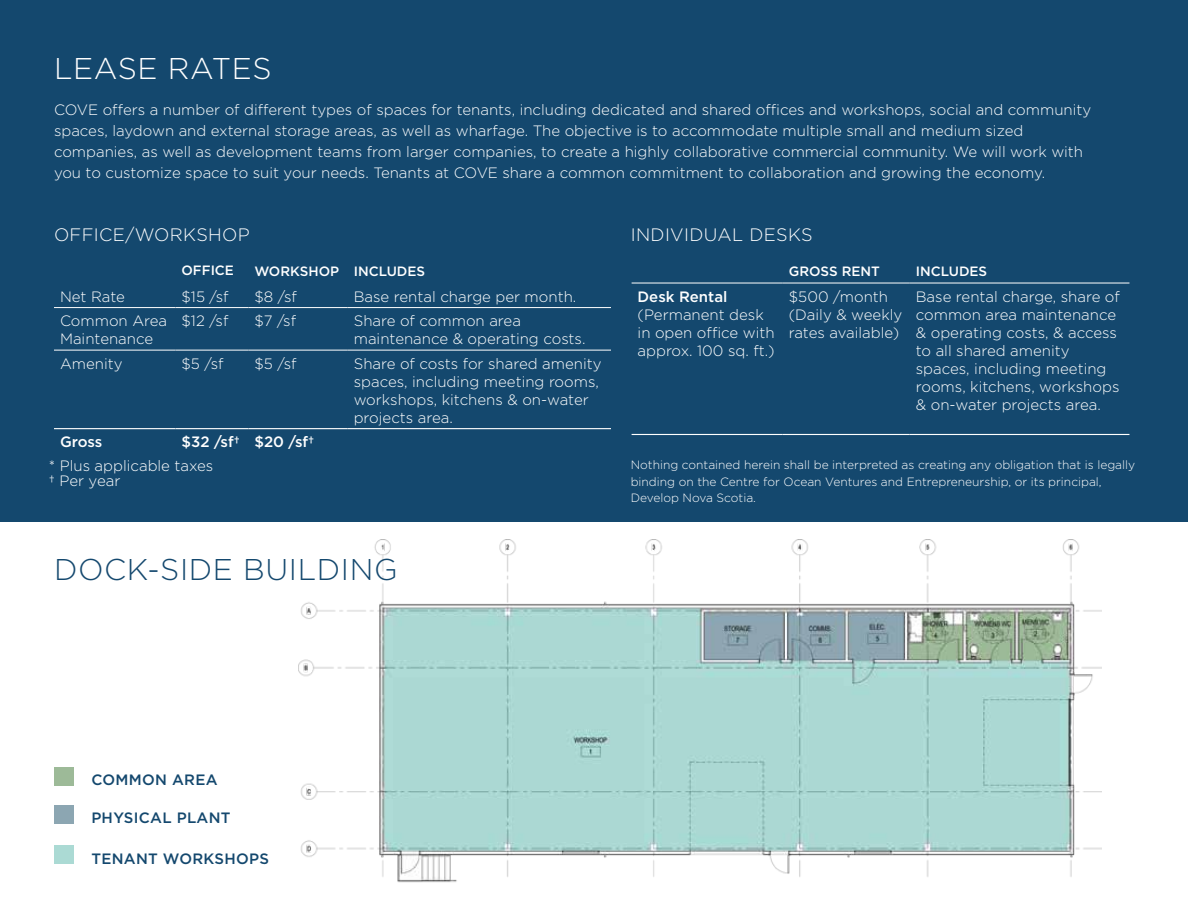
<style>
.page{position:relative;width:1188px;height:918px;background:#fff}
.page>*{position:absolute;margin:0;border:0;box-sizing:border-box;transform-origin:0 0}
.t1{font:300 30px "Gotham";letter-spacing:.02em;color:#14486e}
.t2{font:300 30px "Gotham";letter-spacing:.02em;color:#fff}
.t3{font:300 18px "Gotham";letter-spacing:.02em;color:#fff}
.t4{font:300 15px/18px "Gotham";color:#fff}
.t5{font:500 15px "Gotham";letter-spacing:.02em;color:#14486e}
.t6{font:500 15px "Gotham";color:#fff}
.t7{font:500 13.5px "Gotham";color:#fff}
.t8{font:300 12px/16.5px "Gotham";color:#fff}
</style>
<div class="page">
<div style="left:0;top:0;width:1188px;height:522px;background:#14486e"></div>
<hr style="left:54px;top:307px;width:122px;height:1px;background:#fff">
<hr style="left:176px;top:307px;width:72px;height:1px;background:#fff">
<hr style="left:248px;top:307px;width:100px;height:1px;background:#fff">
<hr style="left:348px;top:307px;width:263px;height:1px;background:#fff">
<hr style="left:54px;top:350px;width:122px;height:1px;background:#fff">
<hr style="left:176px;top:350px;width:72px;height:1px;background:#fff">
<hr style="left:248px;top:350px;width:100px;height:1px;background:#fff">
<hr style="left:348px;top:350px;width:263px;height:1px;background:#fff">
<hr style="left:54px;top:428px;width:122px;height:1px;background:#fff">
<hr style="left:176px;top:428px;width:72px;height:1px;background:#fff">
<hr style="left:248px;top:428px;width:100px;height:1px;background:#fff">
<hr style="left:348px;top:428px;width:263px;height:1px;background:#fff">
<hr style="left:632px;top:434px;width:151px;height:1px;background:#fff">
<hr style="left:783px;top:434px;width:127px;height:1px;background:#fff">
<hr style="left:910px;top:434px;width:219px;height:1px;background:#fff">
<hr style="left:632px;top:283px;width:151px;height:1px;background:#fff">
<hr style="left:783px;top:283px;width:127px;height:1px;background:#fff">
<hr style="left:910px;top:283px;width:219px;height:1px;background:#fff">
<img style="left:299px;top:540px;width:802px;height:343px">
<div style="left:54px;top:767px;width:19px;height:18px;background:#9dba98"></div>
<div style="left:54px;top:805px;width:19px;height:19px;background:#8ca6b2"></div>
<div style="left:54px;top:845px;width:19px;height:19px;background:#abdad4"></div>
<h1 class="t2" style="left:54px;top:52px;width:219px">LEASE RATES</h1>
<p class="t4" style="left:54px;top:99px;width:1039px;line-height:21px">COVE offers a number of different types of spaces for tenants, including dedicated and shared offices and workshops, social and community spaces, laydown and external storage areas, as well as wharfage. The objective is to accommodate multiple small and medium sized companies, as well as development teams from larger companies, to create a highly collaborative commercial community. We will work with you to customize space to suit your needs. Tenants at COVE share a common commitment to collaboration and growing the economy.</p>
<p class="t3" style="left:54px;top:224px;width:197px">OFFICE/WORKSHOP</p>
<p class="t3" style="left:631px;top:224px;width:183px">INDIVIDUAL DESKS</p>
<p class="t7" style="left:182px;top:262px;width:54px">OFFICE</p>
<p class="t7" style="left:254px;top:262px;width:172px">WORKSHOP INCLUDES</p>
<p class="t7" style="left:789px;top:262px;width:93px">GROSS RENT</p>
<p class="t7" style="left:916px;top:262px;width:73px">INCLUDES</p>
<p class="t4" style="left:60px;top:287px;width:67px">Net Rate</p>
<p class="t4" style="left:182px;top:287px;width:49px">$15 /sf</p>
<p class="t4" style="left:254px;top:287px;width:44px">$8 /sf</p>
<p class="t4" style="left:354px;top:287px;width:224px">Base rental charge per month.</p>
<p class="t4" style="left:60px;top:312px;width:109px">Common Area<br>Maintenance</p>
<p class="t4" style="left:182px;top:312px;width:48px">$12 /sf</p>
<p class="t4" style="left:254px;top:312px;width:43px">$7 /sf</p>
<p class="t4" style="left:354px;top:312px;width:233px">Share of common area maintenance &amp; operating costs.</p>
<p class="t4" style="left:60px;top:354px;width:64px">Amenity</p>
<p class="t4" style="left:182px;top:354px;width:44px">$5 /sf</p>
<p class="t4" style="left:254px;top:354px;width:44px">$5 /sf</p>
<p class="t4" style="left:354px;top:354px;width:249px">Share of costs for shared amenity spaces, including meeting rooms, workshops, kitchens &amp; on-water projects area.</p>
<p class="t6" style="left:60px;top:432px;width:44px">Gross</p>
<p class="t6" style="left:182px;top:432px;width:134px">$32 /sf† $20 /sf†</p>
<p class="t6" style="left:638px;top:286px;width:91px">Desk Rental</p>
<p class="t4" style="left:638px;top:305px;width:139px">(Permanent desk in open office with approx. 100 sq. ft.)</p>
<p class="t4" style="left:789px;top:287px;width:115px">$500 /month (Daily &amp; weekly rates available)</p>
<p class="t4" style="left:916px;top:287px;width:206px">Base rental charge, share of common area maintenance &amp; operating costs, &amp; access to all shared amenity spaces, including meeting rooms, kitchens, workshops &amp; on-water projects area.</p>
<p class="t4" style="left:49px;top:458px;width:166px;line-height:15px">* Plus applicable taxes † Per year</p>
<p class="t8" style="left:631px;top:456px;width:506px">Nothing contained herein shall be interpreted as creating any obligation that is legally binding on the Centre for Ocean Ventures and Entrepreneurship, or its principal,<br>Develop Nova Scotia.</p>
<h1 class="t1" style="left:54px;top:553px;width:345px">DOCK-SIDE BUILDING</h1>
<p class="t5" style="left:91px;top:770px;width:128px">COMMON AREA</p>
<p class="t5" style="left:91px;top:808px;width:141px">PHYSICAL PLANT</p>
<p class="t5" style="left:91px;top:849px;width:179px">TENANT WORKSHOPS</p>
</div>
